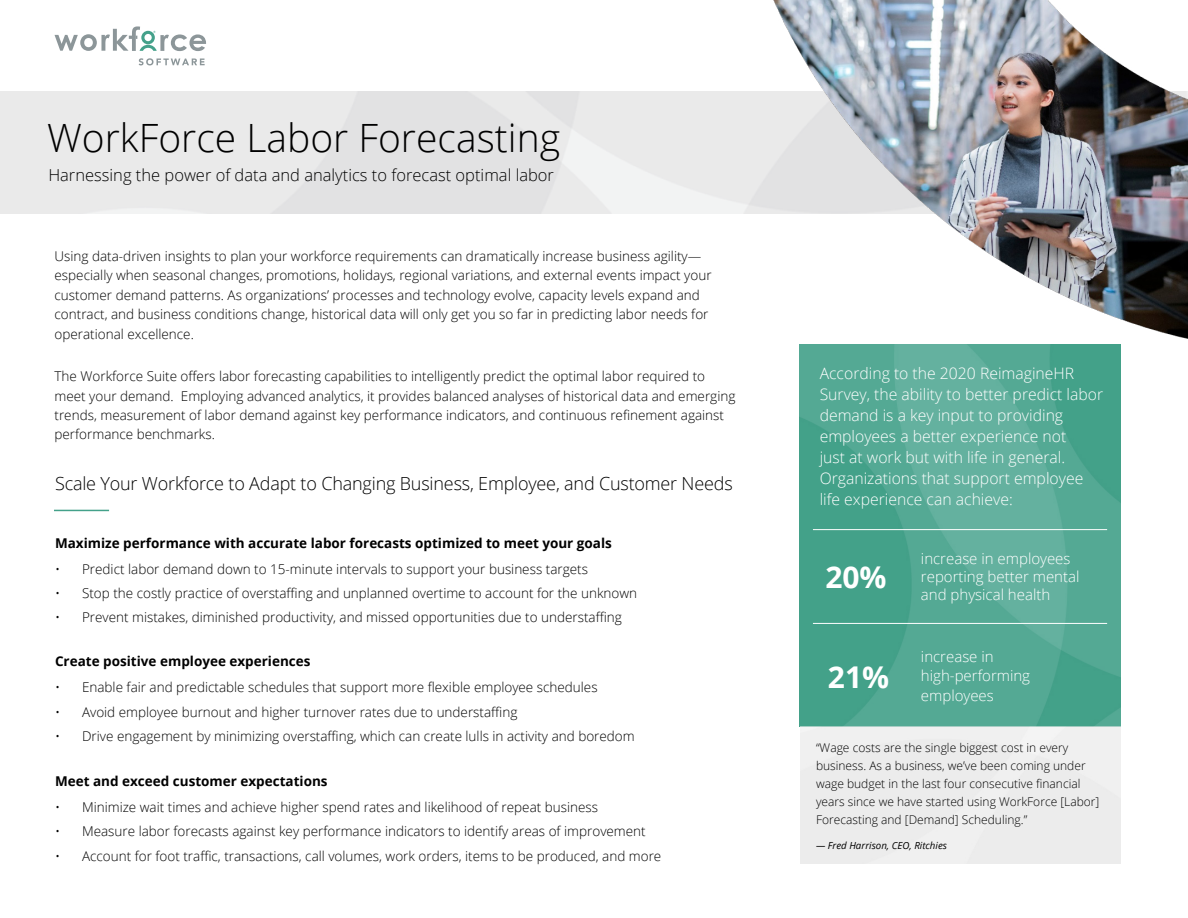
<style>
.page{position:relative;width:1188px;height:918px;background:#fff}
.page>*{position:absolute;margin:0;border:0;box-sizing:border-box;transform-origin:0 0}
.t1{font:300 39px "Open Sans";color:#000}
.t2{font:700 30px "Open Sans";color:#fff}
.t3{font:300 18px "Open Sans";letter-spacing:-.01em;color:#000}
.t4{font:300 16.5px "Open Sans";color:#000}
.t5{font:300 15.75px/21px "Open Sans";color:#fff}
.t6{font:300 15px/18px "Open Sans";color:#fff}
.t7{font:300 13.5px/19.5px "Open Sans";color:#000}
.t8{font:700 13.5px "Open Sans";color:#000}
.t9{font:300 12px/18px "Open Sans";color:#000}
.t10{font:italic 9.75px "Open Sans";color:#000}
</style>
<div class="page">
<svg style="left:139px;top:58px;width:66px;height:7px"></svg>
<svg style="left:55px;top:26px;width:151px;height:25px"></svg>
<img style="left:800px;top:344px;width:320px;height:520px">
<hr style="left:813px;top:529px;width:294px;height:1px;background:#fff">
<hr style="left:813px;top:623px;width:294px;height:1px;background:#fff">
<hr style="left:813px;top:728px;width:294px;height:1px;background:#fff">
<img style="left:774px;top:0;width:414px;height:338px">
<hr style="left:54px;top:510px;width:55px;height:1px;background:#44a18a">
<h1 class="t1" style="left:47px;top:111px;width:515px">WorkForce Labor Forecasting</h1>
<p class="t4" style="left:48px;top:163px;width:507px">Harnessing the power of data and analytics to forecast optimal labor</p>
<p class="t7" style="left:55px;top:246px;width:659px">Using data-driven insights to plan your workforce requirements can dramatically increase business agility— especially when seasonal changes, promotions, holidays, regional variations, and external events impact your customer demand patterns. As organizations’ processes and technology evolve, capacity levels expand and contract, and business conditions change, historical data will only get you so far in predicting labor needs for operational excellence.</p>
<p class="t7" style="left:55px;top:366px;width:682px">The Workforce Suite offers labor forecasting capabilities to intelligently predict the optimal labor required to meet your demand. Employing advanced analytics, it provides balanced analyses of historical data and emerging trends, measurement of labor demand against key performance indicators, and continuous refinement against performance benchmarks.</p>
<p class="t5" style="left:820px;top:362px;width:285px">According to the 2020 ReimagineHR Survey, the ability to better predict labor demand is a key input to providing employees a better experience not<br>just at work but with life in general.<br>Organizations that support employee life experience can achieve:</p>
<h3 class="t3" style="left:55px;top:471px;width:679px">Scale Your Workforce to Adapt to Changing Business, Employee, and Customer Needs</h3>
<p class="t8" style="left:55px;top:534px;width:558px">Maximize performance with accurate labor forecasts optimized to meet your goals</p>
<p class="t7" style="left:55px;top:559px;width:534px">• Predict labor demand down to 15-minute intervals to support your business targets</p>
<p class="t7" style="left:55px;top:583px;width:584px">• Stop the costly practice of overstaffing and unplanned overtime to account for the unknown</p>
<p class="t7" style="left:55px;top:607px;width:568px">• Prevent mistakes, diminished productivity, and missed opportunities due to understaffing</p>
<p class="t8" style="left:55px;top:652px;width:257px">Create positive employee experiences</p>
<p class="t7" style="left:55px;top:677px;width:544px">• Enable fair and predictable schedules that support more flexible employee schedules</p>
<p class="t7" style="left:55px;top:702px;width:464px">• Avoid employee burnout and higher turnover rates due to understaffing</p>
<p class="t7" style="left:55px;top:726px;width:581px">• Drive engagement by minimizing overstaffing, which can create lulls in activity and boredom</p>
<p class="t8" style="left:55px;top:772px;width:274px">Meet and exceed customer expectations</p>
<p class="t7" style="left:55px;top:797px;width:545px">• Minimize wait times and achieve higher spend rates and likelihood of repeat business</p>
<p class="t7" style="left:55px;top:821px;width:592px">• Measure labor forecasts against key performance indicators to identify areas of improvement</p>
<p class="t7" style="left:55px;top:846px;width:608px">• Account for foot traffic, transactions, call volumes, work orders, items to be produced, and more</p>
<h2 class="t2" style="left:825px;top:556px;width:63px">20%</h2>
<h2 class="t2" style="left:828px;top:656px;width:63px">21%</h2>
<p class="t6" style="left:921px;top:549px;width:160px">increase in employees reporting better mental and physical health</p>
<p class="t6" style="left:921px;top:646px;width:111px;line-height:19.5px">increase in high-performing employees</p>
<p class="t9" style="left:816px;top:739px;width:285px">“Wage costs are the single biggest cost in every business. As a business, we’ve been coming under wage budget in the last four consecutive financial years since we have started using WorkForce [Labor] Forecasting and [Demand] Scheduling.”</p>
<p class="t10" style="left:816px;top:839px;width:133px">— Fred Harrison, CEO, Ritchies</p>
</div>
